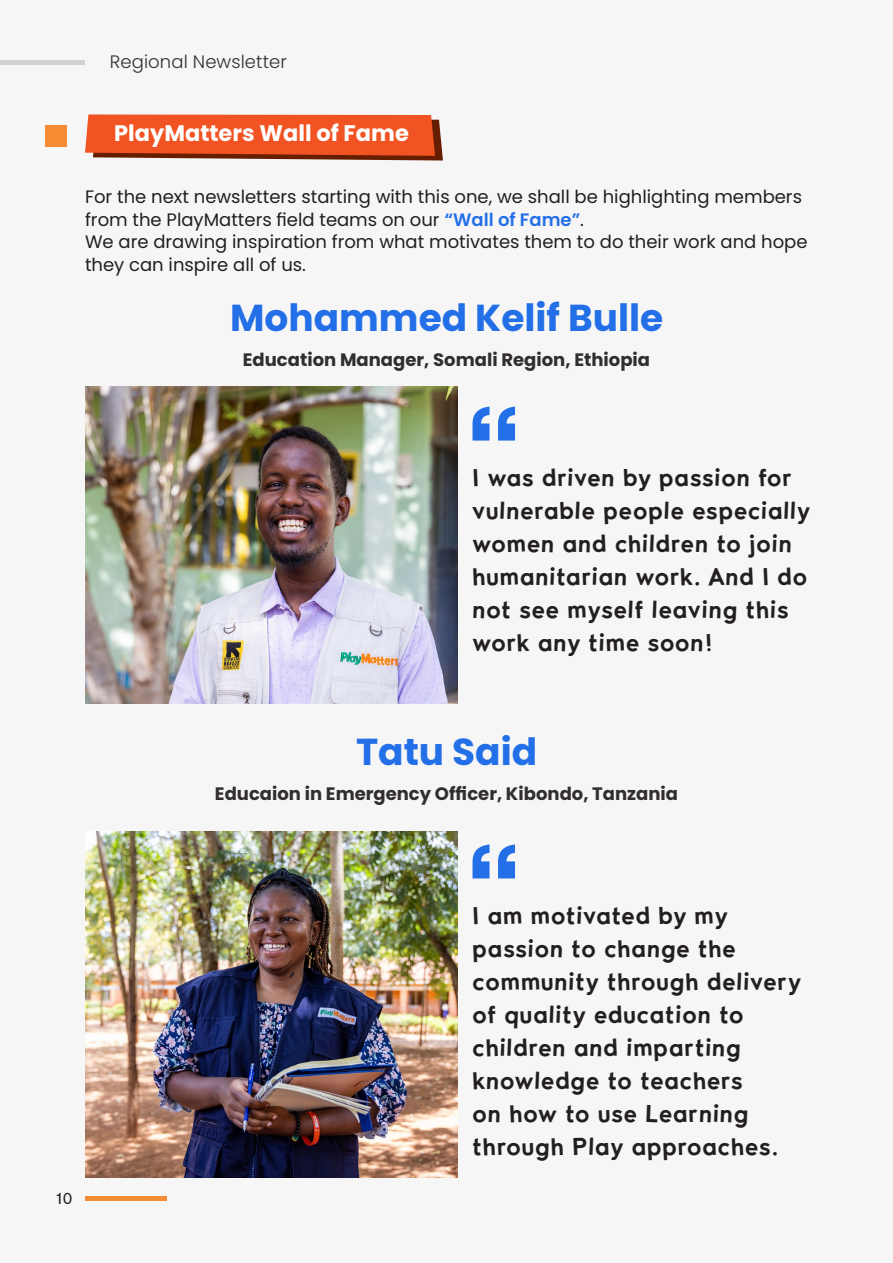
<style>
.page{position:relative;width:893px;height:1263px;background:#f6f6f6}
.page>*{position:absolute;margin:0;border:0;box-sizing:border-box;transform-origin:0 0}
.Headline{font:700 37.5px "Poppins";color:#236fe7}
.t1{font:24px/33px "OC Format Collage Variable";letter-spacing:.04em;color:#231f20}
.Sub_Title{font:700 22.5px "Poppins";color:#fff}
.Sub_Title-2{font:18px/22.5px "Poppins";color:#231f20}
.Sub_Title-3{font:700 18px "Poppins";color:#322e2f}
.t2{font:300 18px "Poppins";letter-spacing:.005em;color:#322e2f}
.t3{font:16.5px "Akzidenz Grotesk Std";color:#231f20}
.s1{font-weight:600;color:#236fe7}
</style>
<div class="page">
<img style="left:85px;top:386px;width:373px;height:318px">
<img style="left:85px;top:831px;width:373px;height:347px">
<svg style="left:85px;top:114px;width:358px;height:47px;background:#e1592e"></svg>
<hr style="left:85px;top:1197px;width:81px;height:4px;background:#f58b32">
<hr style="left:0;top:60px;width:85px;height:4px;background:#d1d2d4">
<div style="left:45px;top:125px;width:22px;height:21px;background:#f58b32"></div>
<svg style="left:473px;top:406px;width:42px;height:35px"></svg>
<svg style="left:473px;top:844px;width:42px;height:34px"></svg>
<p class="t2" style="left:110px;top:51px;width:179px">Regional Newsletter</p>
<p class="Sub_Title" style="left:114px;top:120px;width:296px">PlayMatters Wall of Fame</p>
<p class="Sub_Title-2" style="left:85px;top:186px;width:718px">For the next newsletters starting with this one, we shall be highlighting members from the PlayMatters field teams on our <span class="s1">“Wall of Fame”</span>.</p>
<p class="Sub_Title-2" style="left:85px;top:231px;width:724px">We are drawing inspiration from what motivates them to do their work and hope they can inspire all of us.</p>
<p class="Headline" style="left:230px;top:296px;width:435px">Mohammed Kelif Bulle</p>
<p class="Sub_Title-3" style="left:243px;top:350px;width:409px">Education Manager, Somali Region, Ethiopia</p>
<p class="t1" style="left:472px;top:461px;width:339px">I was driven by passion for vulnerable people especially women and children to join humanitarian work. And I do not see myself leaving this work any time soon!</p>
<p class="Headline" style="left:356px;top:730px;width:183px">Tatu Said</p>
<p class="Sub_Title-3" style="left:215px;top:783px;width:465px">Educaion in Emergency Officer, Kibondo, Tanzania</p>
<p class="t3" style="left:55px;top:1188px;width:19px">10</p>
<p class="t1" style="left:472px;top:899px;width:330px">I am motivated by my passion to change the community through delivery of quality education to children and imparting knowledge to teachers<br>on how to use Learning through Play approaches.</p>
</div>
